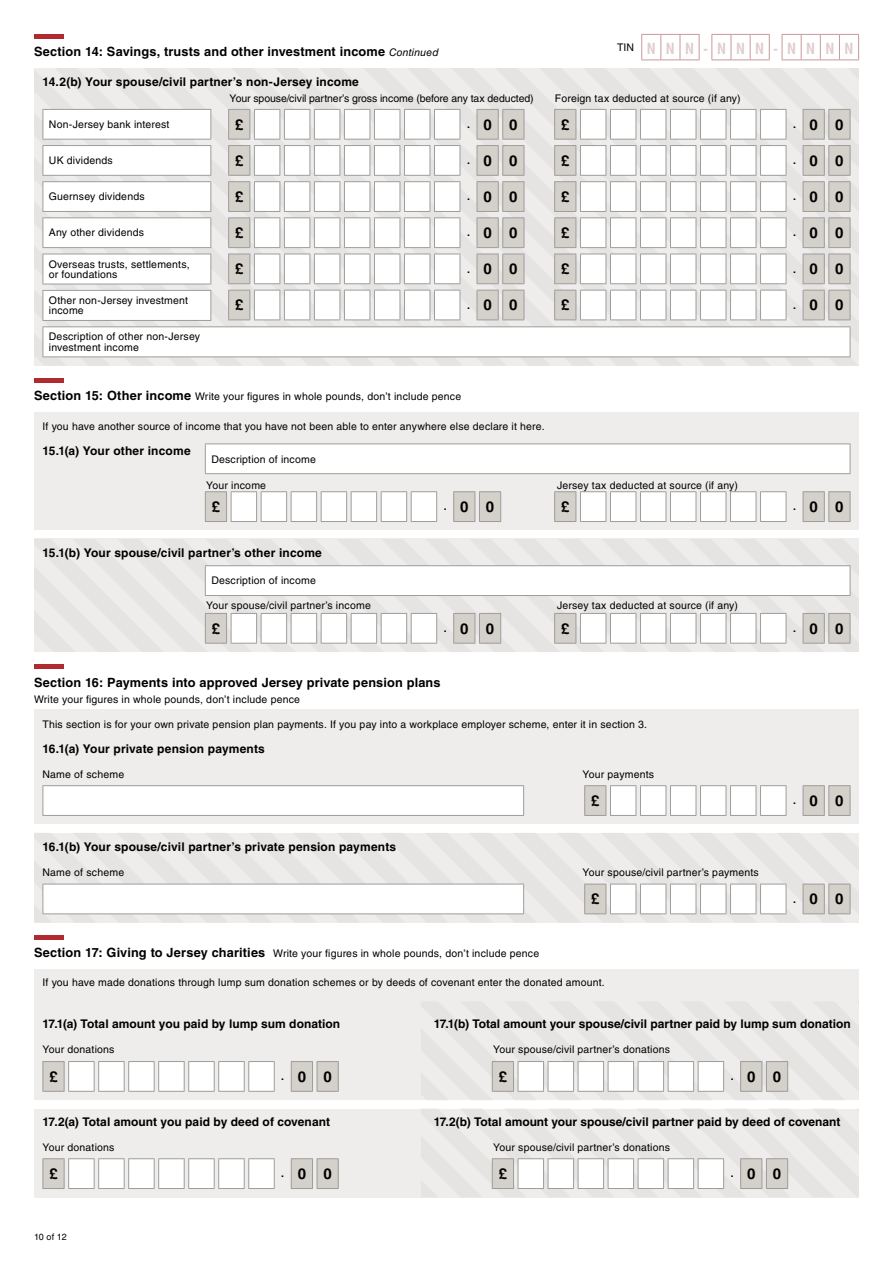
<style>
.page{position:relative;width:893px;height:1263px;background:#fff}
.page>*{position:absolute;margin:0;border:0;box-sizing:border-box;transform-origin:0 0}
.t1{font:700 15px "Helvetica LT Std";letter-spacing:1.16em;color:#000}
.t2{font:700 condensed 15px "Swiss 721 BT";letter-spacing:.68em;color:#e2cdce}
.t3{font:700 12.75px "Helvetica LT Std";letter-spacing:.01em;color:#000}
.t4{font:700 12px "Helvetica LT Std";letter-spacing:.005em;color:#000}
.t5{font:10.5px/10.5px "Helvetica LT Std";letter-spacing:.015em;color:#000}
.t6{font:10.5px "Helvetica LT Std";letter-spacing:-.005em;color:#000}
.t7{font:9px "Helvetica LT Std";color:#000}
.s1{font-weight:400;font-style:italic;font-size:10.5px}
.s2{font-size:10.5px}
.s3{font-weight:700;font-size:12.75px}
</style>
<div class="page">
<svg style="left:641px;top:34px;width:218px;height:27px"></svg>
<hr style="left:34px;top:34px;width:30px;height:4px;background:#b02a2f">
<div style="left:34px;top:378px;width:30px;height:5px;background:#b02a2f"></div>
<div style="left:34px;top:412px;width:825px;height:118px;background:#eeedec"></div>
<svg style="left:554px;top:491px;width:297px;height:31px"></svg>
<svg style="left:205px;top:491px;width:296px;height:31px"></svg>
<div style="left:205px;top:444px;width:645px;height:30px;background:#fff"></div>
<hr style="left:205px;top:443px;width:645px;height:1px;background:#9d9d9c">
<svg style="left:205px;top:444px;width:1px;height:29px"></svg>
<svg style="left:850px;top:444px;width:1px;height:29px"></svg>
<hr style="left:205px;top:473px;width:645px;height:1px;background:#9d9d9c">
<svg style="left:34px;top:539px;width:825px;height:113px"></svg>
<hr style="left:205px;top:595px;width:645px;height:1px;background:#9d9d9c">
<div style="left:451px;top:68px;width:44px;height:298px;background:#e9e7e6"></div>
<div style="left:495px;top:68px;width:44px;height:298px;background:#e9e7e5"></div>
<svg style="left:539px;top:68px;width:320px;height:298px;fill:#e7e6e4"></svg>
<svg style="left:461px;top:109px;width:389px;height:247px"></svg>
<hr style="left:211px;top:326px;width:639px;height:1px;background:#9d9d9c">
<svg style="left:850px;top:327px;width:1px;height:29px"></svg>
<hr style="left:211px;top:356px;width:639px;height:1px;background:#9d9d9c">
<svg style="left:461px;top:109px;width:63px;height:211px;fill:#e6e4e2"></svg>
<svg style="left:477px;top:109px;width:48px;height:139px"></svg>
<svg style="left:477px;top:254px;width:48px;height:30px"></svg>
<svg style="left:34px;top:109px;width:427px;height:257px"></svg>
<svg style="left:477px;top:290px;width:48px;height:30px"></svg>
<svg style="left:554px;top:68px;width:305px;height:252px"></svg>
<hr style="left:34px;top:665px;width:30px;height:4px;background:#b02a2f">
<div style="left:34px;top:710px;width:825px;height:114px;background:#eeedec"></div>
<div style="left:43px;top:786px;width:481px;height:29px;background:#fff"></div>
<hr style="left:43px;top:785px;width:481px;height:1px;background:#9d9d9c">
<svg style="left:43px;top:786px;width:1px;height:29px"></svg>
<svg style="left:523px;top:786px;width:1px;height:29px"></svg>
<hr style="left:43px;top:815px;width:481px;height:1px;background:#9d9d9c">
<svg style="left:584px;top:785px;width:267px;height:31px"></svg>
<svg style="left:34px;top:833px;width:825px;height:90px"></svg>
<div style="left:34px;top:969px;width:825px;height:131px;background:#eeedec"></div>
<div style="left:34px;top:1109px;width:825px;height:88px;background:#eeedec"></div>
<div style="left:34px;top:935px;width:30px;height:5px;background:#b02a2f"></div>
<svg style="left:43px;top:1061px;width:296px;height:31px"></svg>
<svg style="left:43px;top:1158px;width:296px;height:31px"></svg>
<svg style="left:491px;top:1061px;width:298px;height:31px"></svg>
<svg style="left:491px;top:1158px;width:298px;height:32px"></svg>
<p class="t3" style="left:34px;top:44px;width:406px">Section 14: Savings, trusts and other investment income <span class="s1">Continued</span></p>
<h1 class="t2" style="left:617px;top:39px;width:238px"><sup>TIN</sup> NNN-NNN-NNNN</h1>
<p class="t4" style="left:43px;top:74px;width:318px">14.2(b) Your spouse/civil partner’s non-Jersey income</p>
<p class="t6" style="left:230px;top:93px;width:305px">Your spouse/civil partner’s gross income (before any tax deducted)</p>
<p class="t5" style="left:555px;top:94px;width:187px">Foreign tax deducted at source (if any)</p>
<p class="t5" style="left:49px;top:119px;width:122px">Non-Jersey bank interest</p>
<p class="t5" style="left:49px;top:155px;width:65px">UK dividends</p>
<p class="t5" style="left:49px;top:191px;width:97px">Guernsey dividends</p>
<p class="t5" style="left:49px;top:228px;width:97px">Any other dividends</p>
<p class="t5" style="left:49px;top:259px;width:142px">Overseas trusts, settlements, or foundations</p>
<p class="t5" style="left:49px;top:295px;width:141px">Other non-Jersey investment income</p>
<p class="t5" style="left:49px;top:331px;width:153px">Description of other non-Jersey investment income</p>
<h1 class="t1" style="left:235px;top:115px;width:10px">£</h1>
<h1 class="t1" style="left:467px;top:115px;width:52px"><span class="s2">.</span>00</h1>
<h1 class="t1" style="left:235px;top:151px;width:10px">£</h1>
<h1 class="t1" style="left:467px;top:151px;width:52px"><span class="s2">.</span>00</h1>
<h1 class="t1" style="left:235px;top:188px;width:10px">£</h1>
<h1 class="t1" style="left:467px;top:188px;width:52px"><span class="s2">.</span>00</h1>
<h1 class="t1" style="left:235px;top:224px;width:10px">£</h1>
<h1 class="t1" style="left:467px;top:224px;width:52px"><span class="s2">.</span>00</h1>
<h1 class="t1" style="left:235px;top:260px;width:10px">£</h1>
<h1 class="t1" style="left:467px;top:260px;width:52px"><span class="s2">.</span>00</h1>
<h1 class="t1" style="left:235px;top:296px;width:10px">£</h1>
<h1 class="t1" style="left:467px;top:296px;width:52px"><span class="s2">.</span>00</h1>
<h1 class="t1" style="left:561px;top:115px;width:10px">£</h1>
<h1 class="t1" style="left:793px;top:115px;width:52px"><span class="s2">.</span>00</h1>
<h1 class="t1" style="left:561px;top:151px;width:10px">£</h1>
<h1 class="t1" style="left:793px;top:151px;width:52px"><span class="s2">.</span>00</h1>
<h1 class="t1" style="left:561px;top:188px;width:10px">£</h1>
<h1 class="t1" style="left:793px;top:188px;width:52px"><span class="s2">.</span>00</h1>
<h1 class="t1" style="left:561px;top:224px;width:10px">£</h1>
<h1 class="t1" style="left:793px;top:224px;width:52px"><span class="s2">.</span>00</h1>
<h1 class="t1" style="left:561px;top:260px;width:10px">£</h1>
<h1 class="t1" style="left:793px;top:260px;width:52px"><span class="s2">.</span>00</h1>
<h1 class="t1" style="left:561px;top:296px;width:10px">£</h1>
<h1 class="t1" style="left:793px;top:296px;width:52px"><span class="s2">.</span>00</h1>
<p class="t5" style="left:34px;top:391px;width:429px"><span class="s3">Section 15: Other income</span> Write your figures in whole pounds, don’t include pence</p>
<p class="t5" style="left:43px;top:421px;width:504px">If you have another source of income that you have not been able to enter anywhere else declare it here.</p>
<p class="t4" style="left:43px;top:444px;width:150px">15.1(a) Your other income</p>
<p class="t5" style="left:206px;top:480px;width:61px">Your income</p>
<p class="t5" style="left:557px;top:480px;width:182px">Jersey tax deducted at source (if any)</p>
<p class="t5" style="left:211px;top:454px;width:106px">Description of income</p>
<h1 class="t1" style="left:212px;top:498px;width:10px">£</h1>
<h1 class="t1" style="left:444px;top:498px;width:52px"><span class="s2">.</span>00</h1>
<h1 class="t1" style="left:561px;top:498px;width:10px">£</h1>
<h1 class="t1" style="left:793px;top:498px;width:52px"><span class="s2">.</span>00</h1>
<p class="t4" style="left:43px;top:545px;width:281px">15.1(b) Your spouse/civil partner’s other income</p>
<p class="t5" style="left:211px;top:575px;width:106px">Description of income</p>
<p class="t5" style="left:206px;top:600px;width:166px">Your spouse/civil partner’s income</p>
<p class="t5" style="left:557px;top:600px;width:182px">Jersey tax deducted at source (if any)</p>
<h1 class="t1" style="left:212px;top:619px;width:10px">£</h1>
<h1 class="t1" style="left:444px;top:619px;width:52px"><span class="s2">.</span>00</h1>
<h1 class="t1" style="left:561px;top:619px;width:10px">£</h1>
<h1 class="t1" style="left:793px;top:619px;width:52px"><span class="s2">.</span>00</h1>
<p class="t3" style="left:34px;top:674px;width:408px">Section 16: Payments into approved Jersey private pension plans</p>
<p class="t5" style="left:34px;top:694px;width:268px">Write your figures in whole pounds, don’t include pence</p>
<p class="t5" style="left:43px;top:719px;width:606px">This section is for your own private pension plan payments. If you pay into a workplace employer scheme, enter it in section 3.</p>
<p class="t4" style="left:43px;top:741px;width:224px">16.1(a) Your private pension payments</p>
<p class="t5" style="left:43px;top:769px;width:83px">Name of scheme</p>
<p class="t5" style="left:583px;top:769px;width:73px">Your payments</p>
<h1 class="t1" style="left:591px;top:791px;width:10px">£</h1>
<h1 class="t1" style="left:793px;top:791px;width:52px"><span class="s2">.</span>00</h1>
<p class="t4" style="left:43px;top:839px;width:355px">16.1(b) Your spouse/civil partner’s private pension payments</p>
<p class="t5" style="left:43px;top:867px;width:83px">Name of scheme</p>
<p class="t5" style="left:583px;top:867px;width:178px">Your spouse/civil partner’s payments</p>
<p class="t5" style="left:34px;top:948px;width:507px"><span class="s3">Section 17: Giving to Jersey charities</span> Write your figures in whole pounds, don’t include pence</p>
<h1 class="t1" style="left:591px;top:890px;width:10px">£</h1>
<h1 class="t1" style="left:793px;top:890px;width:52px"><span class="s2">.</span>00</h1>
<p class="t5" style="left:43px;top:977px;width:564px">If you have made donations through lump sum donation schemes or by deeds of covenant enter the donated amount.</p>
<p class="t4" style="left:43px;top:1017px;width:299px">17.1(a) Total amount you paid by lump sum donation</p>
<p class="t5" style="left:43px;top:1044px;width:73px">Your donations</p>
<p class="t4" style="left:434px;top:1017px;width:418px">17.1(b) Total amount your spouse/civil partner paid by lump sum donation</p>
<p class="t5" style="left:493px;top:1044px;width:178px">Your spouse/civil partner’s donations</p>
<h1 class="t1" style="left:49px;top:1067px;width:10px">£</h1>
<h1 class="t1" style="left:281px;top:1067px;width:52px"><span class="s2">.</span>00</h1>
<h1 class="t1" style="left:499px;top:1067px;width:10px">£</h1>
<h1 class="t1" style="left:731px;top:1067px;width:52px"><span class="s2">.</span>00</h1>
<p class="t4" style="left:43px;top:1114px;width:289px">17.2(a) Total amount you paid by deed of covenant</p>
<p class="t5" style="left:43px;top:1142px;width:73px">Your donations</p>
<p class="t4" style="left:434px;top:1114px;width:408px">17.2(b) Total amount your spouse/civil partner paid by deed of covenant</p>
<p class="t5" style="left:493px;top:1142px;width:178px">Your spouse/civil partner’s donations</p>
<h1 class="t1" style="left:49px;top:1164px;width:10px">£</h1>
<h1 class="t1" style="left:281px;top:1164px;width:52px"><span class="s2">.</span>00</h1>
<h1 class="t1" style="left:499px;top:1164px;width:10px">£</h1>
<h1 class="t1" style="left:731px;top:1164px;width:52px"><span class="s2">.</span>00</h1>
<p class="t7" style="left:34px;top:1231px;width:34px">10 of 12</p>
</div>
